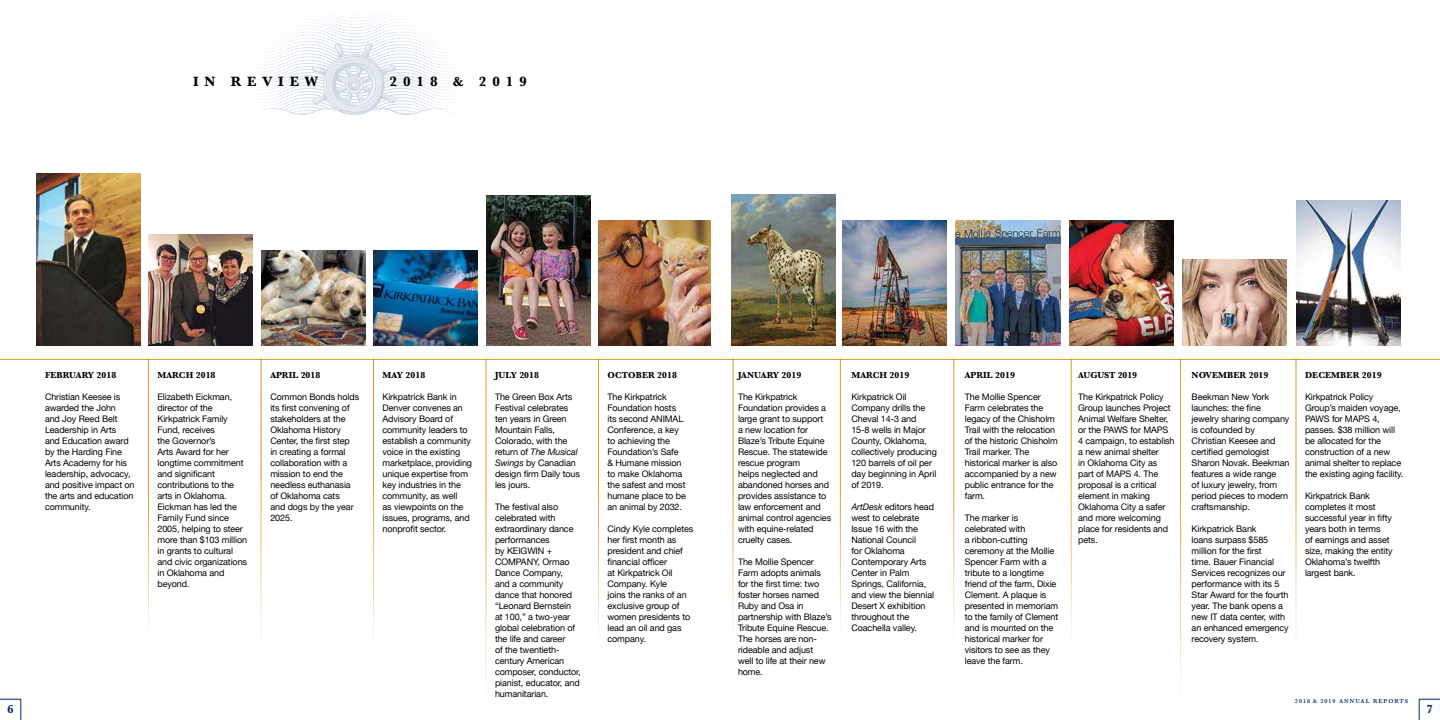
<style>
.page{position:relative;width:1440px;height:720px;background:#fff}
.page>*{position:absolute;margin:0;border:0;box-sizing:border-box;transform-origin:0 0}
.t1{font:700 14px "Baskerville";letter-spacing:.42em;color:#000}
.t2{font:700 12px "Baskerville";color:#002d74}
.t3{font:9px/11px "Helvetica Neue";letter-spacing:-.01em;color:#000}
.t4{font:700 9px "Baskerville";letter-spacing:.01em;color:#000}
.t5{font:700 9px "Baskerville";letter-spacing:-.01em;color:#000}
.t6{font:600 6px "Baskerville";letter-spacing:.17em;color:#002d74}
.s1{font-style:italic}
</style>
<div class="page">
<svg style="left:261px;top:16px;width:190px;height:99px"></svg>
<svg style="left:0;top:699px;width:21px;height:21px"></svg>
<svg style="left:1419px;top:699px;width:21px;height:21px"></svg>
<hr style="left:148px;top:359px;width:1px;height:290px;background:#da9e29">
<hr style="left:261px;top:359px;width:1px;height:290px;background:#da9e29">
<hr style="left:373px;top:359px;width:1px;height:290px;background:#da9e29">
<hr style="left:598px;top:359px;width:1px;height:290px;background:#da9e29">
<hr style="left:486px;top:359px;width:1px;height:343px;background:#da9e29">
<hr style="left:0;top:359px;width:1440px;height:1px;background:#da9e29">
<img style="left:148px;top:234px;width:105px;height:111px">
<img style="left:261px;top:250px;width:104px;height:95px">
<img style="left:374px;top:250px;width:104px;height:95px">
<img style="left:486px;top:196px;width:104px;height:149px">
<img style="left:598px;top:220px;width:113px;height:125px">
<img style="left:36px;top:173px;width:104px;height:172px">
<hr style="left:840px;top:359px;width:1px;height:290px;background:#da9e29">
<hr style="left:733px;top:359px;width:1px;height:290px;background:#da9e29">
<hr style="left:954px;top:359px;width:1px;height:290px;background:#da9e29">
<hr style="left:1071px;top:359px;width:1px;height:290px;background:#da9e29">
<hr style="left:1296px;top:359px;width:1px;height:290px;background:#da9e29">
<hr style="left:1180px;top:359px;width:1px;height:343px;background:#da9e29">
<img style="left:842px;top:220px;width:105px;height:125px">
<img style="left:956px;top:221px;width:104px;height:124px">
<img style="left:1069px;top:221px;width:105px;height:124px">
<img style="left:1183px;top:259px;width:104px;height:86px">
<img style="left:1296px;top:200px;width:104px;height:145px">
<img style="left:732px;top:194px;width:104px;height:151px">
<h1 class="t1" style="left:193px;top:72px;width:127px">IN REVIEW</h1>
<h1 class="t1" style="left:390px;top:72px;width:139px">2018 &amp; 2019</h1>
<p class="t4" style="left:45px;top:369px;width:73px">FEBRUARY 2018</p>
<p class="t3" style="left:45px;top:392px;width:91px">Christian Keesee is awarded the John<br>and Joy Reed Belt<br>Leadership in Arts<br>and Education award by the Harding Fine<br>Arts Academy for his leadership, advocacy, and positive impact on the arts and education community.</p>
<p class="t4" style="left:158px;top:369px;width:60px">MARCH 2018</p>
<p class="t3" style="left:158px;top:392px;width:91px">Elizabeth Eickman, director of the<br>Kirkpatrick Family<br>Fund, receives<br>the Governor’s<br>Arts Award for her longtime commitment and significant contributions to the arts in Oklahoma.<br>Eickman has led the<br>Family Fund since<br>2005, helping to steer more than $103 million in grants to cultural and civic organizations in Oklahoma and beyond.</p>
<p class="t4" style="left:270px;top:369px;width:52px">APRIL 2018</p>
<p class="t3" style="left:270px;top:392px;width:90px">Common Bonds holds its first convening of stakeholders at the<br>Oklahoma History<br>Center, the first step<br>in creating a formal collaboration with a mission to end the needless euthanasia of Oklahoma cats<br>and dogs by the year<br>2025.</p>
<p class="t4" style="left:382px;top:369px;width:44px">MAY 2018</p>
<p class="t3" style="left:382px;top:392px;width:91px">Kirkpatrick Bank in<br>Denver convenes an<br>Advisory Board of community leaders to establish a community voice in the existing marketplace, providing unique expertise from key industries in the community, as well<br>as viewpoints on the issues, programs, and nonprofit sector.</p>
<p class="t4" style="left:495px;top:369px;width:46px">JULY 2018</p>
<p class="t3" style="left:495px;top:392px;width:87px">The Green Box Arts<br>Festival celebrates ten years in Green<br>Mountain Falls,<br>Colorado, with the return of <span class="s1">The Musical<br>Swings</span> by Canadian design firm Daily tous les jours.</p>
<p class="t3" style="left:495px;top:502px;width:87px">The festival also celebrated with extraordinary dance performances<br>by KEIGWIN +<br>COMPANY, Ormao<br>Dance Company,<br>and a community dance that honored “Leonard Bernstein at 100,” a two-year global celebration of the life and career<br>of the twentieth&shy;century American composer, conductor, pianist, educator, and humanitarian.</p>
<p class="t4" style="left:608px;top:369px;width:71px">OCTOBER 2018</p>
<p class="t3" style="left:608px;top:392px;width:80px">The Kirkpatrick<br>Foundation hosts its second ANIMAL<br>Conference, a key to achieving the<br>Foundation’s Safe &amp; Humane mission to make Oklahoma the safest and most humane place to be an animal by 2032.</p>
<p class="t3" style="left:608px;top:524px;width:87px">Cindy Kyle completes her first month as president and chief financial officer<br>at Kirkpatrick Oil<br>Company. Kyle<br>joins the ranks of an exclusive group of women presidents to lead an oil and gas company.</p>
<p class="t4" style="left:738px;top:369px;width:65px">JANUARY 2019</p>
<p class="t3" style="left:738px;top:392px;width:95px">The Kirkpatrick<br>Foundation provides a large grant to support<br>a new location for<br>Blaze’s Tribute Equine<br>Rescue. The statewide rescue program<br>helps neglected and abandoned horses and provides assistance to law enforcement and animal control agencies with equine-related cruelty cases.</p>
<p class="t3" style="left:738px;top:557px;width:95px">The Mollie Spencer<br>Farm adopts animals for the first time: two foster horses named<br>Ruby and Osa in partnership with Blaze’s<br>Tribute Equine Rescue.<br>The horses are non&shy;rideable and adjust<br>well to life at their new home.</p>
<p class="t4" style="left:851px;top:369px;width:60px">MARCH 2019</p>
<p class="t3" style="left:851px;top:392px;width:87px">Kirkpatrick Oil<br>Company drills the<br>Cheval 14-3 and<br>15-8 wells in Major<br>County, Oklahoma, collectively producing<br>120 barrels of oil per day beginning in April of 2019.</p>
<p class="t3" style="left:851px;top:502px;width:84px"><span class="s1">ArtDesk</span> editors head west to celebrate<br>Issue 16 with the<br>National Council<br>for Oklahoma<br>Contemporary Arts<br>Center in Palm<br>Springs, California, and view the biennial<br>Desert X exhibition throughout the<br>Coachella valley.</p>
<p class="t4" style="left:965px;top:369px;width:52px">APRIL 2019</p>
<p class="t3" style="left:965px;top:392px;width:95px">The Mollie Spencer<br>Farm celebrates the legacy of the Chisholm<br>Trail with the relocation of the historic Chisholm<br>Trail marker. The historical marker is also accompanied by a new public entrance for the farm.</p>
<p class="t3" style="left:965px;top:513px;width:95px">The marker is celebrated with<br>a ribbon-cutting ceremony at the Mollie<br>Spencer Farm with a tribute to a longtime friend of the farm, Dixie<br>Clement. A plaque is presented in memoriam to the family of Clement and is mounted on the historical marker for visitors to see as they leave the farm.</p>
<p class="t5" style="left:1078px;top:369px;width:60px">AUGUST 2019</p>
<p class="t3" style="left:1078px;top:392px;width:98px">The Kirkpatrick Policy<br>Group launches Project<br>Animal Welfare Shelter, or the PAWS for MAPS<br>4 campaign, to establish a new animal shelter<br>in Oklahoma City as part of MAPS 4. The proposal is a critical element in making<br>Oklahoma City a safer and more welcoming place for residents and pets.</p>
<p class="t4" style="left:1192px;top:369px;width:78px">NOVEMBER 2019</p>
<p class="t3" style="left:1192px;top:392px;width:100px">Beekman New York launches: the fine jewelry sharing company is cofounded by<br>Christian Keesee and certified gemologist<br>Sharon Novak. Beekman features a wide range<br>of luxury jewelry, from period pieces to modern craftsmanship.</p>
<p class="t3" style="left:1192px;top:524px;width:99px">Kirkpatrick Bank<br>loans surpass $585 million for the first<br>time. Bauer Financial<br>Services recognizes our performance with its 5<br>Star Award for the fourth year. The bank opens a new IT data center, with an enhanced emergency recovery system.</p>
<p class="t4" style="left:1305px;top:369px;width:78px">DECEMBER 2019</p>
<p class="t3" style="left:1305px;top:392px;width:100px">Kirkpatrick Policy<br>Group’s maiden voyage,<br>PAWS for MAPS 4, passes. $38 million will be allocated for the construction of a new animal shelter to replace the existing aging facility.</p>
<p class="t3" style="left:1305px;top:491px;width:89px">Kirkpatrick Bank completes it most successful year in fifty years both in terms<br>of earnings and asset size, making the entity<br>Oklahoma’s twelfth largest bank.</p>
<p class="t6" style="left:1295px;top:697px;width:115px">2018 &amp; 2019 ANNUAL REPORTS</p>
<h2 class="t2" style="left:7px;top:701px;width:8px">6</h2>
<h2 class="t2" style="left:1426px;top:701px;width:8px">7</h2>
</div>
